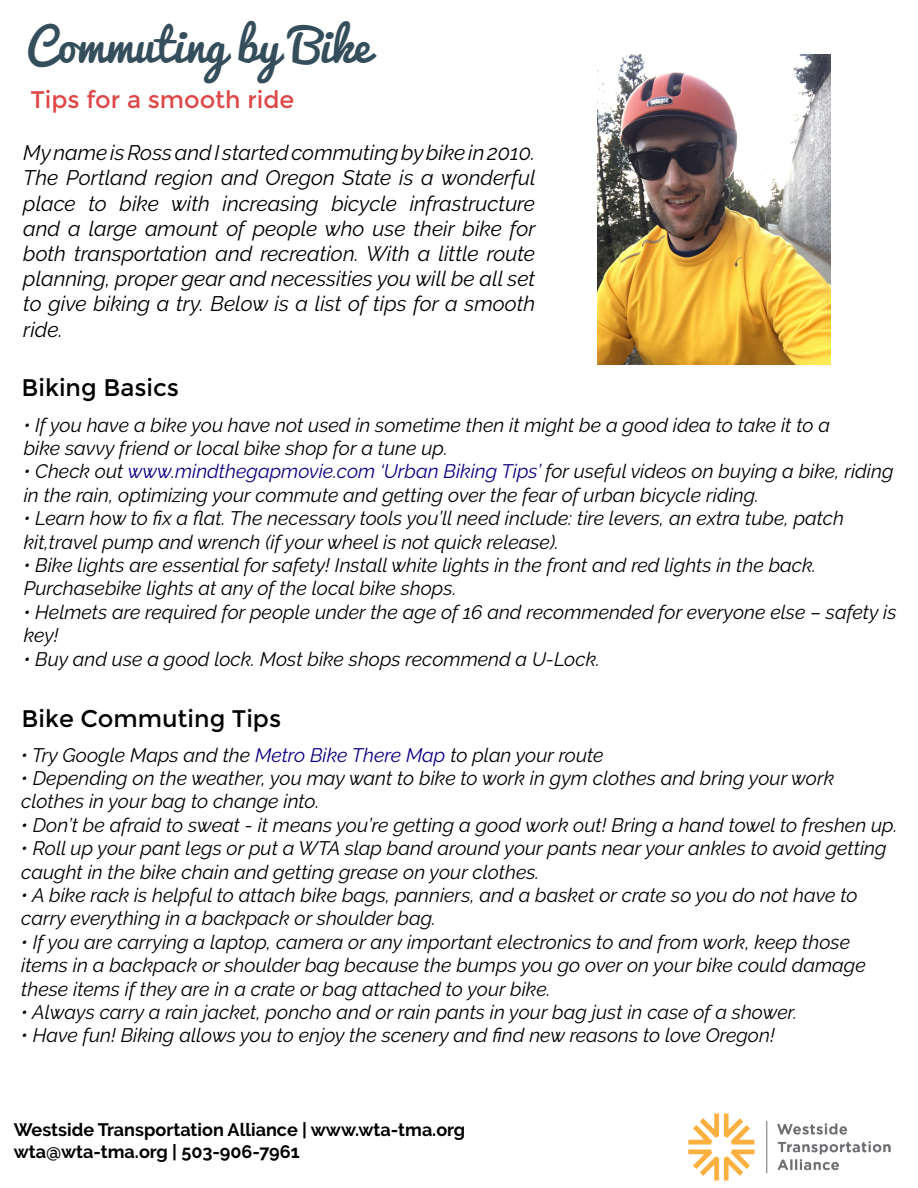
<style>
.page{position:relative;width:918px;height:1188px;background:#fff}
.page>*{position:absolute;margin:0;border:0;box-sizing:border-box;transform-origin:0 0}
.t1{font:45px "Pacifico";color:#354e5c}
.t2{font:24px "Montserrat";color:#000}
.t3{font:24px "Montserrat";color:#de4748}
.t4{font:italic 21px/25.2px "Raleway";color:#000;text-align:justify}
.t5{font:italic 19.5px/23.4px "Raleway";color:#000}
.t6{font:700 18px/21.6px "Raleway";color:#000}
.s1{color:#0b0080}
</style>
<div class="page">
<img style="left:688px;top:1113px;width:202px;height:67px">
<img style="left:597px;top:54px;width:233px;height:310px">
<h1 class="t1" style="left:26px;top:21px;width:346px">Commuting by Bike</h1>
<p class="t3" style="left:31px;top:86px;width:265px">Tips for a smooth ride</p>
<p class="t4" style="left:23px;top:140px;width:514px">My name is Ross and I started commuting by bike in 2010.<br>The Portland region and Oregon State is a wonderful place to bike with increasing bicycle infrastructure and a large amount of people who use their bike for both transportation and recreation. With a little route planning, proper gear and necessities you will be all set to give biking a try. Below is a list of tips for a smooth ride.</p>
<p class="t2" style="left:22px;top:374px;width:159px">Biking Basics</p>
<p class="t5" style="left:24px;top:413px;width:808px">• If you have a bike you have not used in sometime then it might be a good idea to take it to a bike savvy friend or local bike shop for a tune up.</p>
<p class="t5" style="left:24px;top:460px;width:871px">• Check out <span class="s1">www.mindthegapmovie.com ‘Urban Biking Tips’</span> for useful videos on buying a bike, riding in the rain, optimizing your commute and getting over the fear of urban bicycle riding.</p>
<p class="t5" style="left:24px;top:507px;width:822px">• Learn how to fix a flat. The necessary tools you’ll need include: tire levers, an extra tube, patch kit,travel pump and wrench (if your wheel is not quick release).</p>
<p class="t5" style="left:24px;top:553px;width:794px">• Bike lights are essential for safety! Install white lights in the front and red lights in the back.<br>Purchasebike lights at any of the local bike shops.</p>
<p class="t5" style="left:24px;top:600px;width:874px">• Helmets are required for people under the age of 16 and recommended for everyone else – safety is key!</p>
<p class="t5" style="left:24px;top:647px;width:578px">• Buy and use a good lock. Most bike shops recommend a U-Lock.</p>
<p class="t2" style="left:22px;top:705px;width:261px">Bike Commuting Tips</p>
<p class="t5" style="left:21px;top:743px;width:584px">• Try Google Maps and the <span class="s1">Metro Bike There Map</span> to plan your route</p>
<p class="t5" style="left:21px;top:766px;width:814px">• Depending on the weather, you may want to bike to work in gym clothes and bring your work clothes in your bag to change into.</p>
<p class="t5" style="left:21px;top:813px;width:878px">• Don’t be afraid to sweat - it means you’re getting a good work out! Bring a hand towel to freshen up.</p>
<p class="t5" style="left:21px;top:837px;width:867px">• Roll up your pant legs or put a WTA slap band around your pants near your ankles to avoid getting caught in the bike chain and getting grease on your clothes.</p>
<p class="t5" style="left:21px;top:883px;width:838px">• A bike rack is helpful to attach bike bags, panniers, and a basket or crate so you do not have to carry everything in a backpack or shoulder bag.</p>
<p class="t5" style="left:21px;top:930px;width:846px">• If you are carrying a laptop, camera or any important electronics to and from work, keep those items in a backpack or shoulder bag because the bumps you go over on your bike could damage these items if they are in a crate or bag attached to your bike.</p>
<p class="t5" style="left:21px;top:1000px;width:778px">• Always carry a rain jacket, poncho and or rain pants in your bag just in case of a shower.</p>
<p class="t5" style="left:21px;top:1024px;width:755px">• Have fun! Biking allows you to enjoy the scenery and find new reasons to love Oregon!</p>
<p class="t6" style="left:14px;top:1119px;width:453px">Westside Transportation Alliance | www.wta-tma.org wta@wta-tma.org | 503-906-7961</p>
</div>
